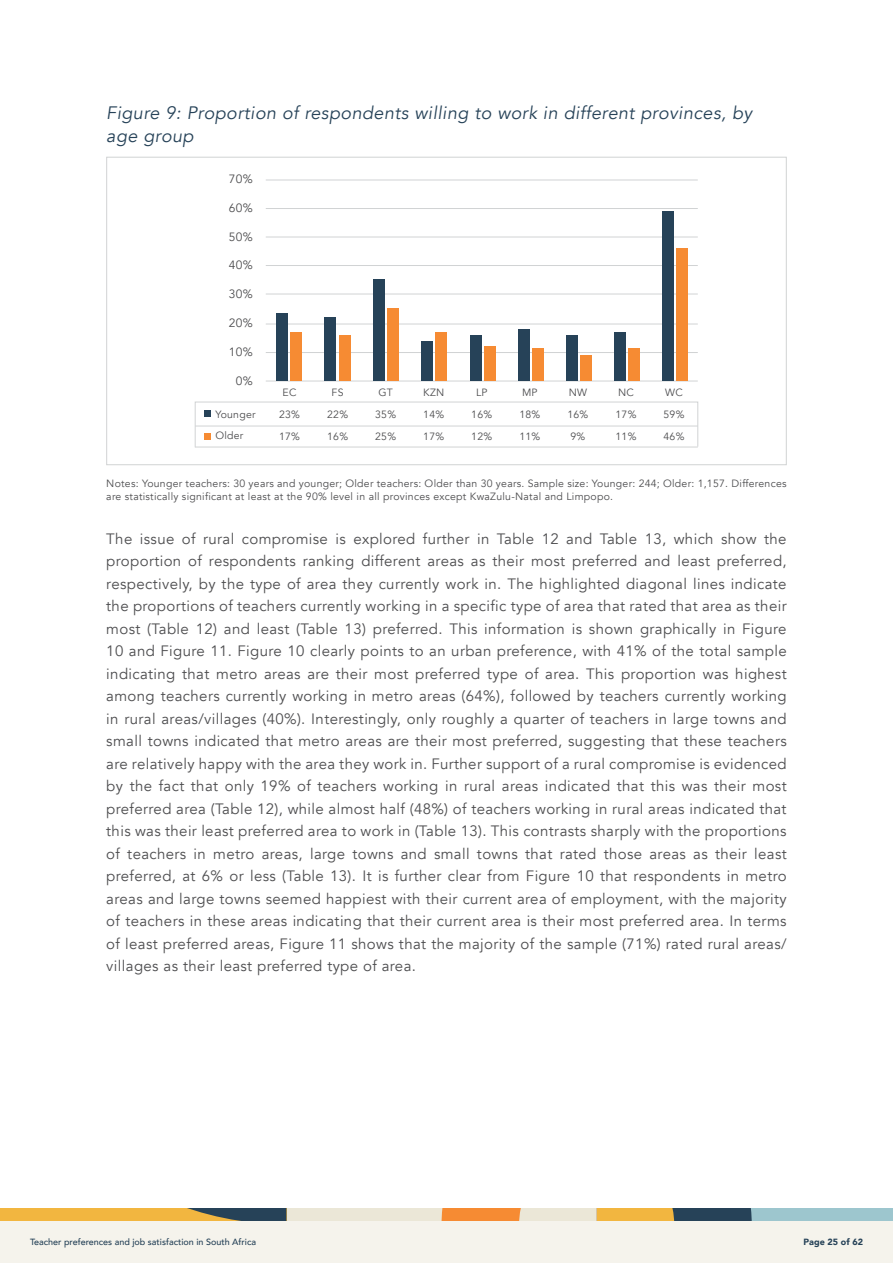
<style>
.page{position:relative;width:893px;height:1263px;background:#fff}
.page>*{position:absolute;margin:0;border:0;box-sizing:border-box;transform-origin:0 0}
.t1{font:italic 18px/22.5px "Avenir";letter-spacing:.025em;color:#264258}
.t2{font:15px/22.5px "Avenir";letter-spacing:.025em;color:#4d4d4f;text-align:justify}
.t3{font:12px "Avenir";letter-spacing:.025em;color:#4d4d4f}
.t4{font:10.5px/22px "Avenir";letter-spacing:.025em;color:#4d4d4f}
.t5{font:500 9px "Avenir";color:#264258}
.t6{font:900 9px "Avenir";color:#264258}
</style>
<div class="page">
<div style="left:0;top:1208px;width:893px;height:55px;background:#f5f3ec"></div>
<div style="left:0;top:1208px;width:893px;height:12px;background:#ebe7d7"></div>
<svg style="left:0;top:1208px;width:286px;height:12px"></svg>
<svg style="left:442px;top:1208px;width:451px;height:12px"></svg>
<hr style="left:266px;top:180px;width:432px;height:1px;background:#d1d3d4">
<hr style="left:266px;top:208px;width:432px;height:1px;background:#d1d3d4">
<hr style="left:266px;top:237px;width:432px;height:1px;background:#d1d3d4">
<hr style="left:266px;top:265px;width:432px;height:1px;background:#d1d3d4">
<hr style="left:266px;top:294px;width:432px;height:1px;background:#d1d3d4">
<hr style="left:266px;top:324px;width:432px;height:1px;background:#d1d3d4">
<hr style="left:266px;top:352px;width:432px;height:1px;background:#d1d3d4">
<hr style="left:266px;top:381px;width:432px;height:1px;background:#d1d3d4">
<svg style="left:194px;top:401px;width:504px;height:46px"></svg>
<hr style="left:195px;top:426px;width:503px;height:1px;background:#d1d3d4">
<hr style="left:195px;top:447px;width:503px;height:1px;background:#d1d3d4">
<div style="left:204px;top:411px;width:7px;height:6px;background:#264258"></div>
<div style="left:204px;top:433px;width:7px;height:7px;background:#f68b33"></div>
<div style="left:277px;top:314px;width:11px;height:67px;background:#264258"></div>
<div style="left:291px;top:333px;width:11px;height:48px;background:#f68b33"></div>
<div style="left:339px;top:335px;width:11px;height:46px;background:#f68b33"></div>
<div style="left:387px;top:309px;width:11px;height:72px;background:#f68b33"></div>
<div style="left:436px;top:333px;width:11px;height:48px;background:#f68b33"></div>
<div style="left:484px;top:346px;width:11px;height:35px;background:#f68b33"></div>
<div style="left:532px;top:349px;width:11px;height:32px;background:#f68b33"></div>
<div style="left:581px;top:355px;width:11px;height:26px;background:#f68b33"></div>
<div style="left:629px;top:349px;width:11px;height:32px;background:#f68b33"></div>
<div style="left:677px;top:248px;width:11px;height:133px;background:#f68b33"></div>
<div style="left:325px;top:318px;width:11px;height:63px;background:#264258"></div>
<div style="left:374px;top:280px;width:11px;height:101px;background:#264258"></div>
<div style="left:421px;top:341px;width:11px;height:40px;background:#264258"></div>
<div style="left:470px;top:335px;width:12px;height:46px;background:#264258"></div>
<div style="left:518px;top:330px;width:11px;height:51px;background:#264258"></div>
<div style="left:567px;top:335px;width:11px;height:46px;background:#264258"></div>
<div style="left:615px;top:333px;width:11px;height:48px;background:#264258"></div>
<div style="left:663px;top:211px;width:11px;height:170px;background:#264258"></div>
<p class="t1" style="left:106px;top:102px;width:647px">Figure 9: Proportion of respondents willing to work in different provinces, by age group</p>
<p class="t3" style="left:229px;top:172px;width:25px">70%</p>
<p class="t3" style="left:229px;top:201px;width:25px">60%</p>
<p class="t3" style="left:229px;top:229px;width:25px">50%</p>
<p class="t3" style="left:229px;top:258px;width:25px">40%</p>
<p class="t3" style="left:229px;top:287px;width:25px">30%</p>
<p class="t3" style="left:229px;top:316px;width:25px">20%</p>
<p class="t3" style="left:229px;top:344px;width:25px">10%</p>
<p class="t3" style="left:236px;top:373px;width:18px">0%</p>
<p class="t4" style="left:279px;top:382px;width:22px;text-align:center">EC<br>23%<br>17%</p>
<p class="t4" style="left:471px;top:382px;width:22px;text-align:center">LP<br>16%<br>12%</p>
<p class="t4" style="left:327px;top:382px;width:22px;text-align:center">FS<br>22%<br>16%</p>
<p class="t4" style="left:519px;top:382px;width:22px">MP<br>18%<br>11%</p>
<p class="t4" style="left:375px;top:382px;width:22px;text-align:center">GT<br>35%<br>25%</p>
<p class="t4" style="left:567px;top:382px;width:22px">NW<br>16%<br>9%</p>
<p class="t4" style="left:423px;top:382px;width:23px;text-align:justify">KZN 14% 17%</p>
<p class="t4" style="left:615px;top:382px;width:22px">NC<br>17%<br>11%</p>
<p class="t4" style="left:663px;top:382px;width:22px">WC<br>59%<br>46%</p>
<p class="t4" style="left:215px;top:403px;width:42px">Younger<br>Older</p>
<p class="t4" style="left:106px;top:476px;width:682px;line-height:13.5px">Notes: Younger teachers: 30 years and younger; Older teachers: Older than 30 years. Sample size: Younger: 244; Older: 1,157. Differences are statistically significant at least at the 90% level in all provinces except KwaZulu-Natal and Limpopo.</p>
<p class="t2" style="left:106px;top:528px;width:682px">The issue of rural compromise is explored further in Table 12 and Table 13, which show the proportion of respondents ranking different areas as their most preferred and least preferred, respectively, by the type of area they currently work in. The highlighted diagonal lines indicate the proportions of teachers currently working in a specific type of area that rated that area as their most (Table 12) and least (Table 13) preferred. This information is shown graphically in Figure 10 and Figure 11. Figure 10 clearly points to an urban preference, with 41% of the total sample indicating that metro areas are their most preferred type of area. This proportion was highest among teachers currently working in metro areas (64%), followed by teachers currently working in rural areas/villages (40%). Interestingly, only roughly a quarter of teachers in large towns and small towns indicated that metro areas are their most preferred, suggesting that these teachers are relatively happy with the area they work in. Further support of a rural compromise is evidenced by the fact that only 19% of teachers working in rural areas indicated that this was their most preferred area (Table 12), while almost half (48%) of teachers working in rural areas indicated that this was their least preferred area to work in (Table 13). This contrasts sharply with the proportions of teachers in metro areas, large towns and small towns that rated those areas as their least preferred, at 6% or less (Table 13). It is further clear from Figure 10 that respondents in metro areas and large towns seemed happiest with their current area of employment, with the majority of teachers in these areas indicating that their current area is their most preferred area. In terms of least preferred areas, Figure 11 shows that the majority of the sample (71%) rated rural areas/ villages as their least preferred type of area.</p>
<p class="t5" style="left:30px;top:1234px;width:228px">Teacher preferences and job satisfaction in South Africa</p>
<p class="t6" style="left:803px;top:1234px;width:61px">Page 25 of 62</p>
</div>
